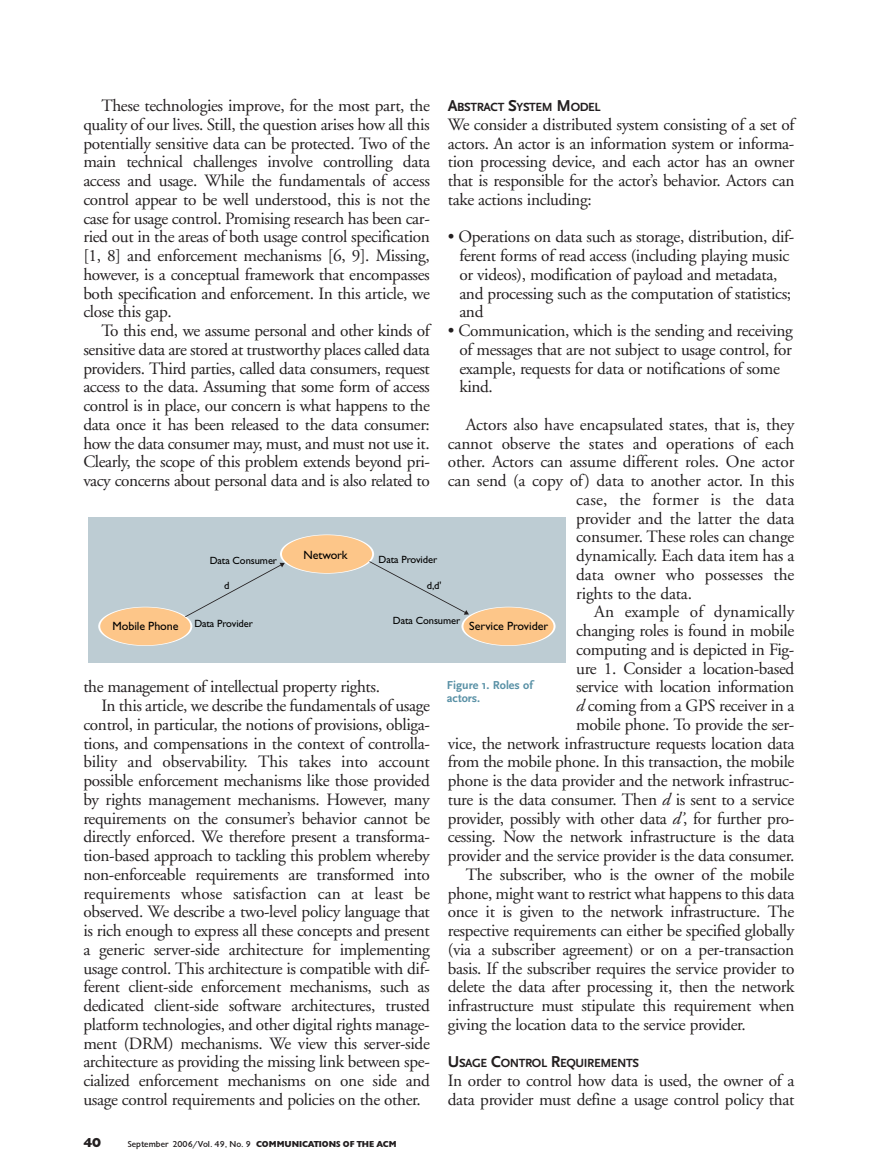
<style>
.page{position:relative;width:879px;height:1174px;background:#fff}
.page>*{position:absolute;margin:0;border:0;box-sizing:border-box;transform-origin:0 0}
.t1{font:700 18px "Gill Sans";letter-spacing:-.01em;color:#231f20}
.t2{font:17.25px/18.8px "Adobe Garamond";letter-spacing:-.02em;color:#231f20;text-align:justify}
.t3{font:17.25px "Adobe Garamond";color:#231f20}
.t4{font:17.25px "Adobe Garamond";letter-spacing:.01em;color:#231f20}
.t5{font:700 15px "Gill Sans";color:#000}
.t6{font:900 13.5px "Gill";color:#231f20}
.t7{font:700 12.3px "Scala Sans";letter-spacing:-.03em;color:#231f20}
.t8{font:12px "Gill Sans";letter-spacing:-.01em;color:#000}
.t9{font:700 12px/13.5px "Scala Sans";color:#5890a5}
.t10{font:10.5px "Gill Sans";letter-spacing:-.01em;color:#000}
.t11{font:9px "Gill";color:#231f20}
.s1{font-size:16.5px}
.s2{font-style:italic}
.s3{font-weight:900}
</style>
<div class="page">
<div style="left:88px;top:517px;width:477px;height:146px;background:#bdccd3"></div>
<div style="left:281px;top:535px;width:92px;height:38px;background:#fdc689;border-radius:50%"></div>
<div style="left:280px;top:534px;width:93px;height:40px;border:1px solid #fff;border-radius:50%"></div>
<div style="left:99px;top:607px;width:92px;height:39px;background:#fdc689;border-radius:50%"></div>
<div style="left:99px;top:606px;width:93px;height:40px;border:1px solid #fff;border-radius:50%"></div>
<div style="left:462px;top:607px;width:92px;height:39px;background:#fdc689;border-radius:50%"></div>
<div style="left:461px;top:606px;width:94px;height:40px;border:1px solid #fff;border-radius:50%"></div>
<svg style="left:184px;top:563px;width:100px;height:54px"></svg>
<svg style="left:368px;top:561px;width:100px;height:54px"></svg>
<p class="t2" style="left:83px;top:98px;width:348px;text-indent:18px">These technologies improve, for the most part, the quality of our lives. Still, the question arises how all this potentially sensitive data can be protected. Two of the main technical challenges involve controlling data access and usage. While the fundamentals of access control appear to be well understood, this is not the case for usage control. Promising research has been car&shy;ried out in the areas of both usage control specification [1, 8] and enforcement mechanisms [6, 9]. Missing, however, is a conceptual framework that encompasses both specification and enforcement. In this article, we close this gap.</p>
<p class="t2" style="left:83px;top:323px;width:348px;text-indent:18px">To this end, we assume personal and other kinds of sensitive data are stored at trustworthy places called data providers. Third parties, called data consumers, request access to the data. Assuming that some form of access control is in place, our concern is what happens to the data once it has been released to the data consumer: how the data consumer may, must, and must not use it.<br>Clearly, the scope of this problem extends beyond pri&shy;vacy concerns about personal data and is also related to</p>
<p class="t7" style="left:447px;top:100px;width:154px"><span class="s1">A</span>BSTRACT <span class="s1">S</span>YSTEM <span class="s1">M</span>ODEL</p>
<p class="t2" style="left:447px;top:116px;width:348px">We consider a distributed system consisting of a set of actors. An actor is an information system or informa&shy;tion processing device, and each actor has an owner that is responsible for the actor’s behavior. Actors can take actions including:</p>
<p class="t2" style="left:459px;top:229px;width:336px;text-align:left;text-indent:-12px">• Operations on data such as storage, distribution, dif&shy;ferent forms of read access (including playing music or videos), modification of payload and metadata, and processing such as the computation of statistics; and</p>
<p class="t2" style="left:459px;top:323px;width:335px;text-align:left;text-indent:-12px">• Communication, which is the sending and receiving of messages that are not subject to usage control, for example, requests for data or notifications of some kind.</p>
<p class="t2" style="left:465px;top:416px;width:330px">Actors also have encapsulated states, that is, they</p>
<p class="t2" style="left:447px;top:435px;width:348px">cannot observe the states and operations of each</p>
<p class="t2" style="left:447px;top:454px;width:348px">other. Actors can assume different roles. One actor</p>
<p class="t2" style="left:447px;top:473px;width:348px">can send (a copy of) data to another actor. In this</p>
<p class="t4" style="left:576px;top:492px;width:219px">case, the former is the data</p>
<p class="t2" style="left:576px;top:510px;width:219px">provider and the latter the data</p>
<p class="t2" style="left:576px;top:529px;width:219px">consumer. These roles can change</p>
<p class="t2" style="left:576px;top:548px;width:219px">dynamically. Each data item has a</p>
<p class="t2" style="left:576px;top:566px;width:219px">data owner who possesses the</p>
<p class="t2" style="left:576px;top:585px;width:117px">rights to the data.</p>
<p class="t3" style="left:594px;top:605px;width:201px">An example of dynamically</p>
<p class="t2" style="left:576px;top:623px;width:219px">changing roles is found in mobile</p>
<p class="t2" style="left:576px;top:641px;width:219px">computing and is depicted in Fig-</p>
<p class="t2" style="left:576px;top:660px;width:219px">ure 1. Consider a location-based</p>
<p class="t2" style="left:576px;top:679px;width:219px">service with location information</p>
<p class="t2" style="left:576px;top:698px;width:219px"><span class="s2">d</span> coming from a GPS receiver in a</p>
<p class="t2" style="left:576px;top:716px;width:219px">mobile phone. To provide the ser-</p>
<p class="t2" style="left:447px;top:735px;width:348px">vice, the network infrastructure requests location data</p>
<p class="t2" style="left:447px;top:754px;width:348px">from the mobile phone. In this transaction, the mobile</p>
<p class="t2" style="left:447px;top:773px;width:348px">phone is the data provider and the network infrastruc-</p>
<p class="t2" style="left:447px;top:791px;width:348px">ture is the data consumer. Then <span class="s2">d</span> is sent to a service</p>
<p class="t2" style="left:447px;top:810px;width:348px">provider, possibly with other data <span class="s2">d’</span>, for further pro-</p>
<p class="t2" style="left:447px;top:829px;width:348px">cessing. Now the network infrastructure is the data</p>
<p class="t2" style="left:447px;top:848px;width:348px">provider and the service provider is the data consumer.</p>
<p class="t2" style="left:465px;top:866px;width:330px">The subscriber, who is the owner of the mobile</p>
<p class="t2" style="left:447px;top:885px;width:348px">phone, might want to restrict what happens to this data</p>
<p class="t2" style="left:447px;top:904px;width:348px">once it is given to the network infrastructure. The</p>
<p class="t2" style="left:447px;top:923px;width:348px">respective requirements can either be specified globally</p>
<p class="t2" style="left:447px;top:941px;width:348px">(via a subscriber agreement) or on a per-transaction</p>
<p class="t2" style="left:447px;top:960px;width:348px">basis. If the subscriber requires the service provider to</p>
<p class="t2" style="left:447px;top:979px;width:348px">delete the data after processing it, then the network</p>
<p class="t2" style="left:447px;top:998px;width:348px">infrastructure must stipulate this requirement when</p>
<p class="t2" style="left:447px;top:1016px;width:299px">giving the location data to the service provider.</p>
<p class="t7" style="left:447px;top:1056px;width:193px"><span class="s1">U</span>SAGE <span class="s1">C</span>ONTROL <span class="s1">R</span>EQUIREMENTS</p>
<p class="t2" style="left:447px;top:1073px;width:348px">In order to control how data is used, the owner of a data provider must define a usage control policy that</p>
<p class="t5" style="left:235px;top:426px;width:173px">Figure 1. Roles of actors.</p>
<p class="t8" style="left:303px;top:551px;width:46px">Network</p>
<p class="t10" style="left:378px;top:555px;width:60px">Data Provider</p>
<p class="t10" style="left:210px;top:557px;width:69px">Data Consumer</p>
<p class="t10" style="left:426px;top:582px;width:16px">d,d'</p>
<p class="t10" style="left:392px;top:617px;width:69px">Data Consumer</p>
<p class="t8" style="left:112px;top:622px;width:67px">Mobile Phone</p>
<p class="t10" style="left:194px;top:619px;width:60px">Data Provider</p>
<p class="t8" style="left:469px;top:622px;width:80px">Service Provider</p>
<p class="t2" style="left:83px;top:679px;width:298px">the management of intellectual property rights.</p>
<p class="t2" style="left:101px;top:698px;width:330px">In this article, we describe the fundamentals of usage</p>
<p class="t2" style="left:83px;top:716px;width:348px">control, in particular, the notions of provisions, obliga-</p>
<p class="t2" style="left:83px;top:735px;width:348px">tions, and compensations in the context of controlla-</p>
<p class="t2" style="left:83px;top:754px;width:348px">bility and observability. This takes into account</p>
<p class="t2" style="left:83px;top:773px;width:348px">possible enforcement mechanisms like those provided</p>
<p class="t2" style="left:83px;top:791px;width:348px">by rights management mechanisms. However, many</p>
<p class="t2" style="left:83px;top:810px;width:348px">requirements on the consumer’s behavior cannot be</p>
<p class="t2" style="left:83px;top:829px;width:348px">directly enforced. We therefore present a transforma-</p>
<p class="t2" style="left:83px;top:848px;width:348px">tion-based approach to tackling this problem whereby</p>
<p class="t2" style="left:83px;top:866px;width:348px">non-enforceable requirements are transformed into</p>
<p class="t3" style="left:83px;top:886px;width:348px">requirements whose satisfaction can at least be</p>
<p class="t2" style="left:83px;top:904px;width:348px">observed. We describe a two-level policy language that</p>
<p class="t2" style="left:83px;top:923px;width:348px">is rich enough to express all these concepts and present</p>
<p class="t2" style="left:83px;top:941px;width:348px">a generic server-side architecture for implementing</p>
<p class="t2" style="left:83px;top:960px;width:348px">usage control. This architecture is compatible with dif-</p>
<p class="t2" style="left:83px;top:979px;width:348px">ferent client-side enforcement mechanisms, such as</p>
<p class="t2" style="left:83px;top:998px;width:348px">dedicated client-side software architectures, trusted</p>
<p class="t2" style="left:83px;top:1016px;width:348px">platform technologies, and other digital rights manage-</p>
<p class="t2" style="left:83px;top:1035px;width:348px">ment (DRM) mechanisms. We view this server-side</p>
<p class="t2" style="left:83px;top:1054px;width:348px">architecture as providing the missing link between spe-</p>
<p class="t2" style="left:83px;top:1073px;width:348px">cialized enforcement mechanisms on one side and</p>
<p class="t2" style="left:83px;top:1091px;width:339px">usage control requirements and policies on the other.</p>
<p class="t9" style="left:446px;top:678px;width:87px">Figure 1. Roles of actors.</p>
<p class="t1" style="left:258px;top:748px;width:169px">UC-basin fig 1 (8/06)</p>
<p class="t6" style="left:83px;top:1138px;width:19px">40</p>
<p class="t11" style="left:128px;top:1141px;width:270px">September 2006/Vol. 49, No. 9 <span class="s3">COMMUNICATIONS OF THE ACM</span></p>
</div>
